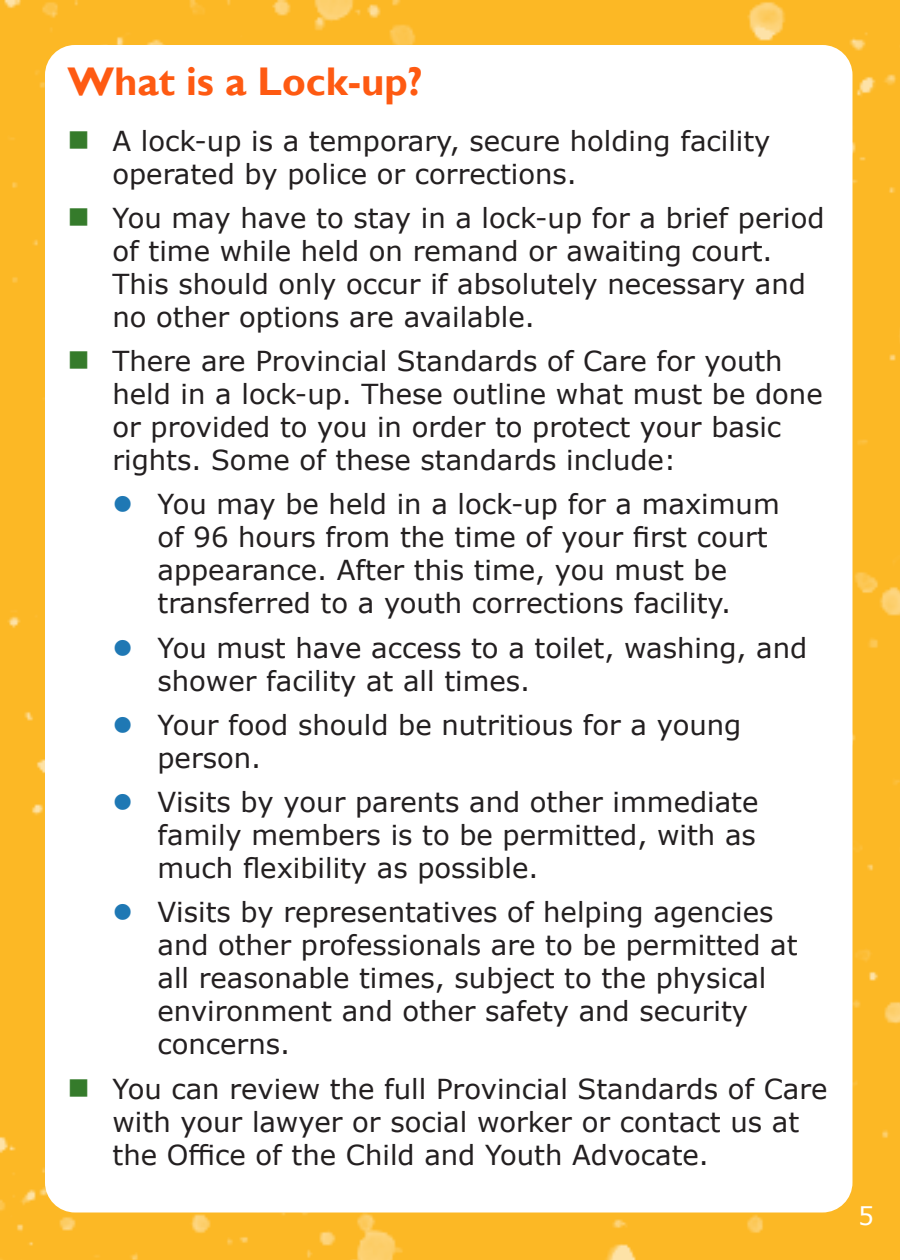
<style>
.page{position:relative;width:900px;height:1260px;background:#fff}
.page>*{position:absolute;margin:0;border:0;box-sizing:border-box;transform-origin:0 0}
.Heading{font:700 40px "Gill Sans";color:#fe5a12}
.t1{font:27.5px/33px "Verdana";color:#231f20}
.t2{font:25px "Verdana";color:#fff}
</style>
<div class="page">
<img style="left:1px;top:0;width:899px;height:1260px">
<hr style="left:0;top:0;width:1px;height:1260px;background:#a61d27">
<svg style="left:70px;top:131px;width:17px;height:17px"></svg>
<svg style="left:70px;top:208px;width:17px;height:18px"></svg>
<svg style="left:70px;top:351px;width:17px;height:18px"></svg>
<svg style="left:115px;top:496px;width:16px;height:16px"></svg>
<svg style="left:115px;top:639px;width:16px;height:17px"></svg>
<svg style="left:115px;top:717px;width:16px;height:16px"></svg>
<svg style="left:115px;top:794px;width:16px;height:16px"></svg>
<svg style="left:115px;top:904px;width:16px;height:16px"></svg>
<svg style="left:70px;top:1079px;width:17px;height:17px"></svg>
<p class="Heading" style="left:68px;top:58px;width:357px">What is a Lock-up?</p>
<p class="t1" style="left:112px;top:124px;width:659px">A lock-up is a temporary, secure holding facility operated by police or corrections.</p>
<p class="t1" style="left:112px;top:201px;width:714px">You may have to stay in a lock-up for a brief period of time while held on remand or awaiting court.<br>This should only occur if absolutely necessary and no other options are available.</p>
<p class="t1" style="left:112px;top:344px;width:712px">There are Provincial Standards of Care for youth held in a lock-up. These outline what must be done or provided to you in order to protect your basic rights. Some of these standards include:</p>
<p class="t1" style="left:158px;top:488px;width:624px">You may be held in a lock-up for a maximum of 96 hours from the time of your first court appearance. After this time, you must be transferred to a youth corrections facility.</p>
<p class="t1" style="left:158px;top:631px;width:651px">You must have access to a toilet, washing, and shower facility at all times.</p>
<p class="t1" style="left:158px;top:708px;width:585px">Your food should be nutritious for a young person.</p>
<p class="t1" style="left:158px;top:785px;width:603px;text-align:justify">Visits by your parents and other immediate family members is to be permitted, with as much flexibility as possible.</p>
<p class="t1" style="left:158px;top:896px;width:642px">Visits by representatives of helping agencies and other professionals are to be permitted at all reasonable times, subject to the physical environment and other safety and security concerns.</p>
<p class="t1" style="left:112px;top:1072px;width:717px">You can review the full Provincial Standards of Care with your lawyer or social worker or contact us at the Office of the Child and Youth Advocate.</p>
<p class="t2" style="left:858px;top:1198px;width:17px">5</p>
</div>
